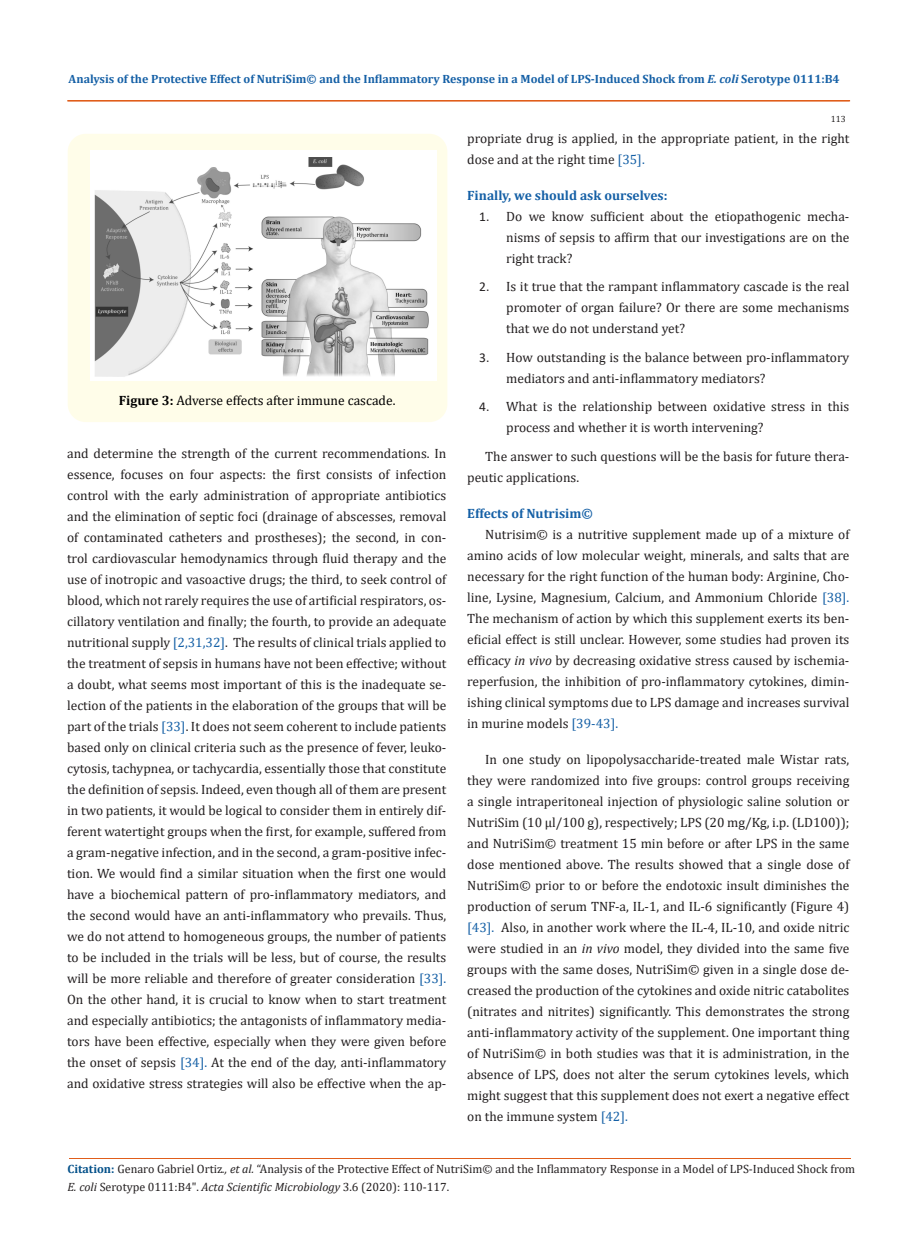
<style>
.page{position:relative;width:917px;height:1260px;background:#fff}
.page>*{position:absolute;margin:0;border:0;box-sizing:border-box;transform-origin:0 0}
.t1{font:13.5px/21px "Cambria";color:#231f20;text-align:justify}
.t2{font:700 13.5px "Cambria";color:#1560a6}
.t3{font:13.5px "Cambria";color:#000}
.t4{font:12px/18px "Cambria";color:#231f20}
.t5{font:700 12px "Cambria";color:#1560a6}
.t6{font:9px "Cambria";color:#231f20}
.s1{font-style:italic}
.s2{font-weight:700}
.s3{color:#1560a6}
.s4{font-family:"Calibri"}
.s5{font-weight:700;color:#035089}
</style>
<div class="page">
<div style="left:68px;top:134px;width:379px;height:288px;background:#fffde9;border-radius:18px"></div>
<img style="left:90px;top:150px;width:346px;height:230px">
<hr style="left:69px;top:1158px;width:781px;height:1px;background:#e05d1a">
<p class="t5" style="left:69px;top:70px;width:772px">Analysis of the Protective Effect of NutriSim© and the Inflammatory Response in a Model of LPS-Induced Shock from <span class="s1">E. coli</span> Serotype 0111:B4</p>
<p class="t3" style="left:119px;top:392px;width:278px"><span class="s2">Figure 3:</span> Adverse effects after immune cascade.</p>
<p class="t1" style="left:67px;top:443px;width:381px">and determine the strength of the current recommendations. In essence, focuses on four aspects: the first consists of infection control with the early administration of appropriate antibiotics and the elimination of septic foci (drainage of abscesses, removal of contaminated catheters and prostheses); the second, in con&shy;trol cardiovascular hemodynamics through fluid therapy and the use of inotropic and vasoactive drugs; the third, to seek control of blood, which not rarely requires the use of artificial respirators, os&shy;cillatory ventilation and finally; the fourth, to provide an adequate nutritional supply <span class="s3">[2,31,32]</span>. The results of clinical trials applied to the treatment of sepsis in humans have not been effective; without a doubt, what seems most important of this is the inadequate se&shy;lection of the patients in the elaboration of the groups that will be part of the trials <span class="s3">[33]</span>. It does not seem coherent to include patients based only on clinical criteria such as the presence of fever, leuko&shy;cytosis, tachypnea, or tachycardia, essentially those that constitute the definition of sepsis. Indeed, even though all of them are present in two patients, it would be logical to consider them in entirely dif&shy;ferent watertight groups when the first, for example, suffered from a gram-negative infection, and in the second, a gram-positive infec&shy;tion. We would find a similar situation when the first one would have a biochemical pattern of pro-inflammatory mediators, and the second would have an anti-inflammatory who prevails. Thus, we do not attend to homogeneous groups, the number of patients to be included in the trials will be less, but of course, the results will be more reliable and therefore of greater consideration <span class="s3">[33].<br></span>On the other hand, it is crucial to know when to start treatment and especially antibiotics; the antagonists of inflammatory media&shy;tors have been effective, especially when they were given before the onset of sepsis <span class="s3">[34].</span> At the end of the day, anti-inflammatory and oxidative stress strategies will also be effective when the ap-</p>
<p class="t6" style="left:830px;top:114px;width:16px">113</p>
<p class="t1" style="left:467px;top:128px;width:384px">propriate drug is applied, in the appropriate patient, in the right dose and at the right time <span class="s3">[35].</span></p>
<p class="t2" style="left:467px;top:186px;width:202px">Finally, we should ask ourselves:</p>
<p class="t1" style="left:506px;top:206px;width:345px;text-indent:-27px"><span class="s4">1.</span> Do we know sufficient about the etiopathogenic mecha&shy;nisms of sepsis to affirm that our investigations are on the right track?</p>
<p class="t1" style="left:506px;top:276px;width:345px;text-indent:-27px"><span class="s4">2.</span> Is it true that the rampant inflammatory cascade is the real promoter of organ failure? Or there are some mechanisms that we do not understand yet?</p>
<p class="t1" style="left:506px;top:347px;width:345px;text-indent:-27px"><span class="s4">3.</span> How outstanding is the balance between pro-inflammatory mediators and anti-inflammatory mediators?</p>
<p class="t1" style="left:506px;top:396px;width:345px;text-indent:-27px"><span class="s4">4.</span> What is the relationship between oxidative stress in this process and whether it is worth intervening?</p>
<p class="t1" style="left:467px;top:446px;width:384px;text-indent:18px">The answer to such questions will be the basis for future thera&shy;peutic applications.</p>
<p class="t2" style="left:467px;top:504px;width:127px">Effects of Nutrisim©</p>
<p class="t1" style="left:467px;top:524px;width:384px;text-indent:18px">Nutrisim© is a nutritive supplement made up of a mixture of amino acids of low molecular weight, minerals, and salts that are necessary for the right function of the human body: Arginine, Cho&shy;line, Lysine, Magnesium, Calcium, and Ammonium Chloride <span class="s3">[38].<br></span>The mechanism of action by which this supplement exerts its ben&shy;eficial effect is still unclear. However, some studies had proven its efficacy <span class="s1">in vivo</span> by decreasing oxidative stress caused by ischemia&shy;reperfusion, the inhibition of pro-inflammatory cytokines, dimin&shy;ishing clinical symptoms due to LPS damage and increases survival in murine models <span class="s3">[39-43].</span></p>
<p class="t1" style="left:467px;top:749px;width:384px;text-indent:18px">In one study on lipopolysaccharide-treated male Wistar rats, they were randomized into five groups: control groups receiving a single intraperitoneal injection of physiologic saline solution or NutriSim (10 µl/100 g), respectively; LPS (20 mg/Kg, i.p. (LD100)); and NutriSim© treatment 15 min before or after LPS in the same dose mentioned above. The results showed that a single dose of NutriSim© prior to or before the endotoxic insult diminishes the production of serum TNF-a, IL-1, and IL-6 significantly (Figure 4) <span class="s3">[43].</span> Also, in another work where the IL-4, IL-10, and oxide nitric were studied in an <span class="s1">in vivo</span> model, they divided into the same five groups with the same doses, NutriSim© given in a single dose de&shy;creased the production of the cytokines and oxide nitric catabolites (nitrates and nitrites) significantly. This demonstrates the strong anti-inflammatory activity of the supplement. One important thing of NutriSim© in both studies was that it is administration, in the absence of LPS, does not alter the serum cytokines levels, which might suggest that this supplement does not exert a negative effect on the immune system <span class="s3">[42].</span></p>
<p class="t4" style="left:67px;top:1160px;width:789px"><span class="s5">Citation:</span> Genaro Gabriel Ortiz<span class="s1">., et al.</span> “Analysis of the Protective Effect of NutriSim© and the Inflammatory Response in a Model of LPS-Induced Shock from<br><span class="s1">E. coli</span> Serotype 0111:B4". <span class="s1">Acta Scientific Microbiology</span> 3.6 (2020): 110-117.</p>
</div>
